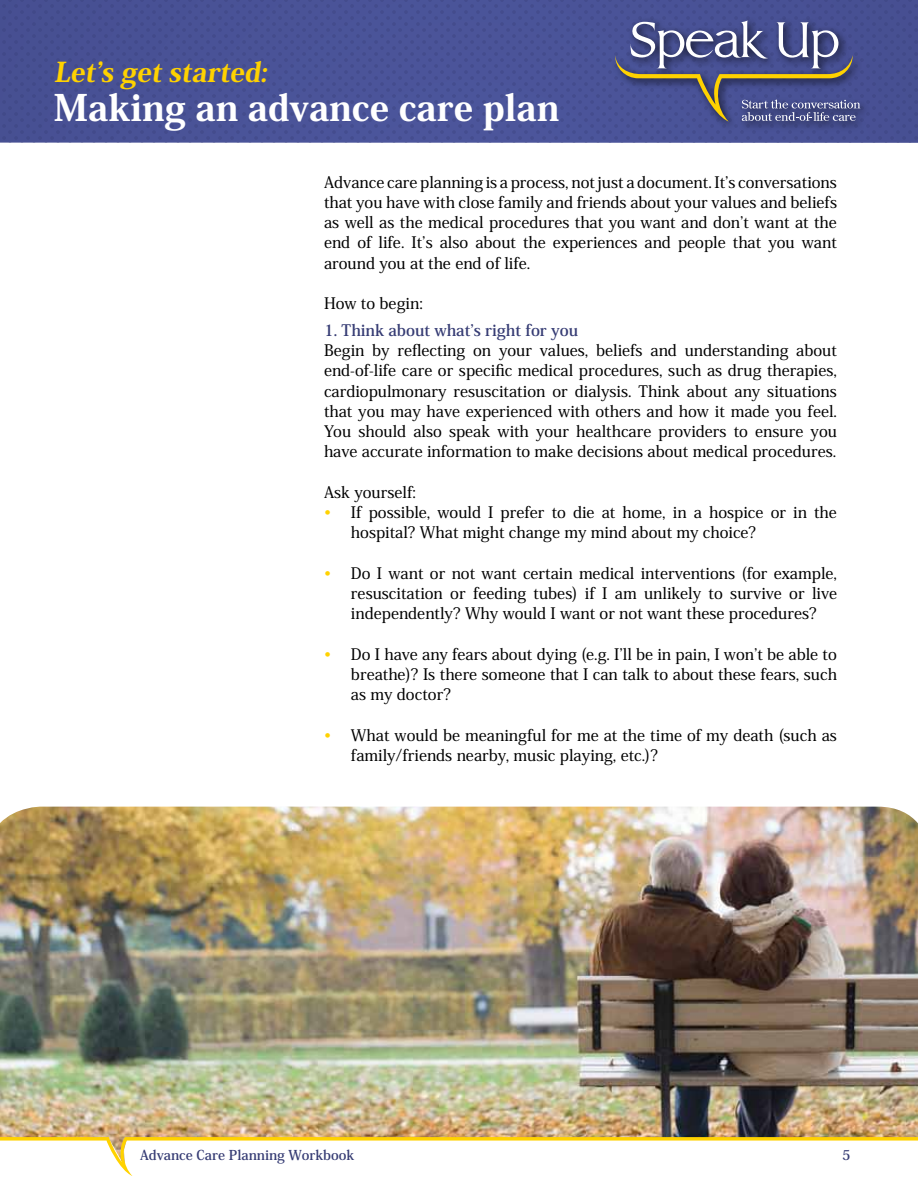
<style>
.page{position:relative;width:918px;height:1188px;background:#fff}
.page>*{position:absolute;margin:0;border:0;box-sizing:border-box;transform-origin:0 0}
.t1{font:800 36px "Koz Min Pro";color:#fff}
.t2{font:800 27px "Koz Min Pro";color:#ffd200}
.t3{font:500 15.75px/20.2px "Koz Min Pro";color:#000;text-align:justify}
.t4{font:700 15.75px "Koz Min Pro";color:#363c74}
.t5{font:700 13.5px "Koz Min Pro";color:#363c74}
.s1{color:#ffd200}
</style>
<div class="page">
<div style="left:0;top:0;width:652px;height:96px;background:#495297"></div>
<div style="left:0;top:96px;width:652px;height:46px;background:#4a5499"></div>
<div style="left:652px;top:0;width:266px;height:95px;background:#475092"></div>
<div style="left:652px;top:95px;width:266px;height:47px;background:#485094"></div>
<div style="left:610px;top:16px;width:261px;height:116px;background:#000;opacity:.75"></div>
<svg style="left:615px;top:21px;width:245px;height:101px"></svg>
<img style="left:0;top:807px;width:918px;height:315px">
<svg style="left:0;top:1122px;width:918px;height:54px"></svg>
<h2 class="t2" style="left:54px;top:52px;width:219px">Let’s get started:</h2>
<h1 class="t1" style="left:54px;top:81px;width:507px">Making an advance care plan</h1>
<p class="t3" style="left:324px;top:171px;width:515px">Advance care planning is a process, not just a document. It’s conversations that you have with close family and friends about your values and beliefs as well as the medical procedures that you want and don’t want at the end of life. It’s also about the experiences and people that you want around you at the end of life.</p>
<p class="t3" style="left:324px;top:293px;width:100px">How to begin:</p>
<p class="t4" style="left:324px;top:319px;width:256px">1. Think about what’s right for you</p>
<p class="t3" style="left:324px;top:340px;width:515px">Begin by reflecting on your values, beliefs and understanding about end-of-life care or specific medical procedures, such as drug therapies, cardiopulmonary resuscitation or dialysis. Think about any situations that you may have experienced with others and how it made you feel.<br>You should also speak with your healthcare providers to ensure you have accurate information to make decisions about medical procedures.</p>
<p class="t3" style="left:324px;top:481px;width:93px">Ask yourself:</p>
<p class="t3" style="left:351px;top:502px;width:487px;text-indent:-27px"><span class="s1">•</span> If possible, would I prefer to die at home, in a hospice or in the hospital? What might change my mind about my choice?</p>
<p class="t3" style="left:351px;top:562px;width:488px;text-indent:-27px"><span class="s1">•</span> Do I want or not want certain medical interventions (for example, resuscitation or feeding tubes) if I am unlikely to survive or live independently? Why would I want or not want these procedures?</p>
<p class="t3" style="left:351px;top:643px;width:487px;text-indent:-27px"><span class="s1">•</span> Do I have any fears about dying (e.g. I’ll be in pain, I won’t be able to breathe)? Is there someone that I can talk to about these fears, such as my doctor?</p>
<p class="t3" style="left:351px;top:724px;width:487px;text-indent:-27px"><span class="s1">•</span> What would be meaningful for me at the time of my death (such as family/friends nearby, music playing, etc.)?</p>
<p class="t5" style="left:140px;top:1146px;width:216px">Advance Care Planning Workbook</p>
<p class="t5" style="left:842px;top:1146px;width:10px">5</p>
</div>
